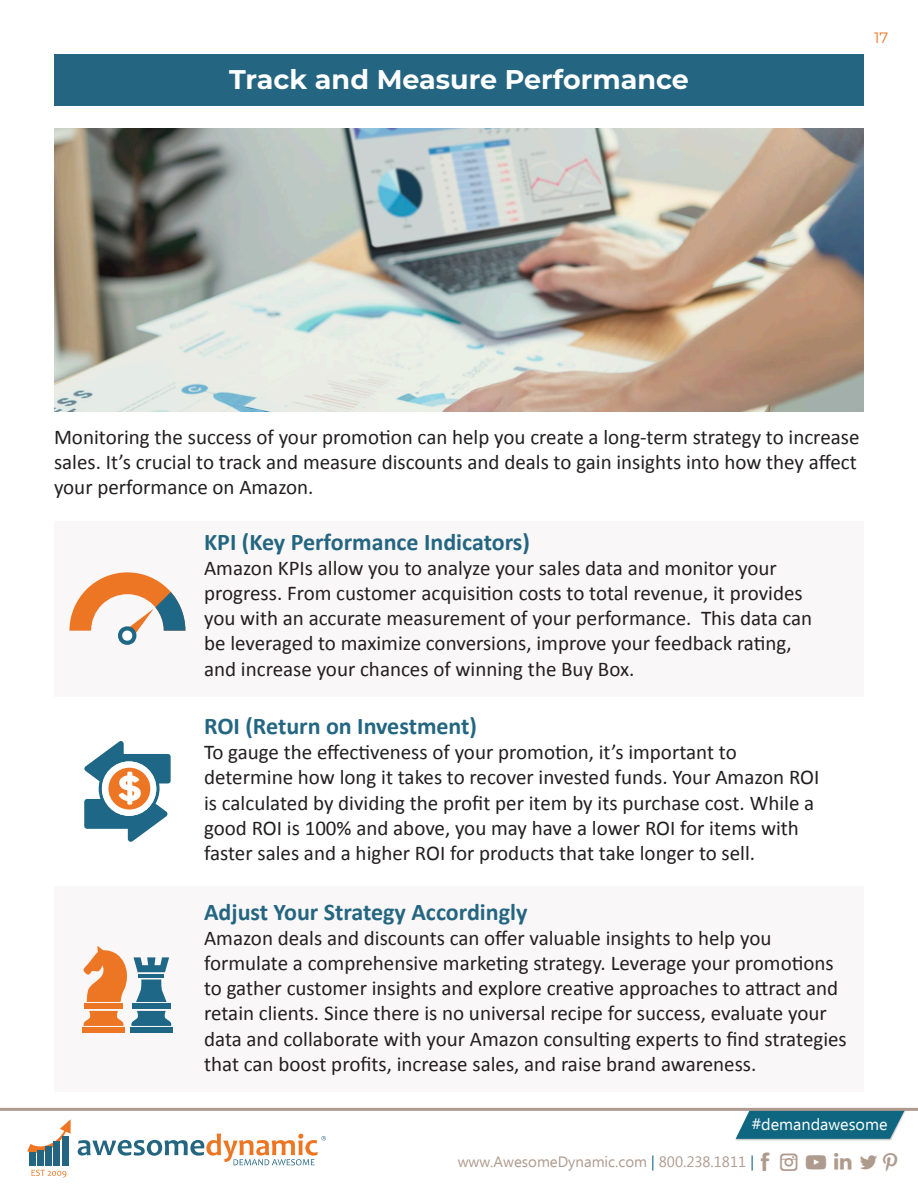
<style>
.page{position:relative;width:918px;height:1188px;background:#fff}
.page>*{position:absolute;margin:0;border:0;box-sizing:border-box;transform-origin:0 0}
.t1{font:700 27px "Montserrat";color:#fff}
.Paragraph_Style_1{font:700 24px "Calibri";color:#246681}
.Paragraph_Style_1-2{font:21px/25.2px "Calibri";color:#231f20}
.t2{font:21px "Sosa";color:#af9b8e}
.t3{font:16.2px "Ebrima";color:#fff}
.t4{font:15px "Ebrima";color:#af9b8e}
.t5{font:15px "Montserrat";color:#f57523}
.s1{color:#0f6681}
</style>
<div class="page">
<svg style="left:78px;top:1134px;width:248px;height:31px"></svg>
<svg style="left:27px;top:1119px;width:44px;height:34px"></svg>
<div style="left:29px;top:1153px;width:7px;height:13px;background:#246681"></div>
<div style="left:37px;top:1150px;width:7px;height:16px;background:#246681"></div>
<div style="left:46px;top:1146px;width:6px;height:20px;background:#246681"></div>
<div style="left:54px;top:1142px;width:6px;height:24px;background:#246681"></div>
<div style="left:62px;top:1136px;width:7px;height:30px;background:#246681"></div>
<svg style="left:31px;top:1170px;width:35px;height:7px"></svg>
<div style="left:736px;top:1110px;width:170px;height:30px;background:#231f20;opacity:.25"></div>
<svg style="left:736px;top:1111px;width:169px;height:28px;background:#23728b"></svg>
<hr style="left:0;top:1108px;width:918px;height:3px;background:#af9b8e">
<div style="left:54px;top:521px;width:810px;height:175px;background:#f9f7f7"></div>
<div style="left:54px;top:886px;width:810px;height:206px;background:#f9f7f7"></div>
<div style="left:54px;top:54px;width:810px;height:52px;background:#246681"></div>
<svg style="left:69px;top:572px;width:116px;height:73px"></svg>
<svg style="left:84px;top:741px;width:87px;height:101px"></svg>
<div style="left:130px;top:1028px;width:42px;height:5px;background:#1f6786"></div>
<div style="left:132px;top:1004px;width:38px;height:5px;background:#1f6786"></div>
<svg style="left:131px;top:1011px;width:41px;height:15px"></svg>
<div style="left:82px;top:1028px;width:43px;height:5px;background:#ed7625"></div>
<div style="left:84px;top:1004px;width:39px;height:5px;background:#ed7625"></div>
<svg style="left:83px;top:1011px;width:41px;height:15px"></svg>
<svg style="left:83px;top:946px;width:86px;height:56px"></svg>
<img style="left:54px;top:128px;width:810px;height:283px">
<p class="t1" style="left:229px;top:60px;width:461px">Track and Measure Performance</p>
<p class="t5" style="left:874px;top:27px;width:16px">17</p>
<p class="Paragraph_Style_1-2" style="left:54px;top:424px;width:807px">Monitoring the success of your promotion can help you create a long-term strategy to increase sales. It’s crucial to track and measure discounts and deals to gain insights into how they affect your performance on Amazon.</p>
<p class="Paragraph_Style_1" style="left:204px;top:525px;width:327px">KPI (Key Performance Indicators)</p>
<p class="Paragraph_Style_1-2" style="left:204px;top:555px;width:574px">Amazon KPIs allow you to analyze your sales data and monitor your</p>
<p class="Paragraph_Style_1-2" style="left:204px;top:580px;width:600px">progress. From customer acquisition costs to total revenue, it provides</p>
<p class="Paragraph_Style_1-2" style="left:204px;top:605px;width:610px">you with an accurate measurement of your performance. This data can</p>
<p class="Paragraph_Style_1-2" style="left:204px;top:630px;width:589px">be leveraged to maximize conversions, improve your feedback rating,</p>
<p class="Paragraph_Style_1-2" style="left:204px;top:655px;width:432px">and increase your chances of winning the Buy Box.</p>
<p class="Paragraph_Style_1" style="left:204px;top:709px;width:274px">ROI (Return on Investment)</p>
<p class="Paragraph_Style_1-2" style="left:204px;top:739px;width:534px">To gauge the effectiveness of your promotion, it’s important to</p>
<p class="Paragraph_Style_1-2" style="left:204px;top:764px;width:617px">determine how long it takes to recover invested funds. Your Amazon ROI</p>
<p class="Paragraph_Style_1-2" style="left:204px;top:789px;width:612px">is calculated by dividing the profit per item by its purchase cost. While a</p>
<p class="Paragraph_Style_1-2" style="left:204px;top:815px;width:596px">good ROI is 100% and above, you may have a lower ROI for items with</p>
<p class="Paragraph_Style_1-2" style="left:204px;top:840px;width:553px">faster sales and a higher ROI for products that take longer to sell.</p>
<p class="Paragraph_Style_1" style="left:204px;top:895px;width:325px">Adjust Your Strategy Accordingly</p>
<p class="Paragraph_Style_1-2" style="left:204px;top:925px;width:569px">Amazon deals and discounts can offer valuable insights to help you</p>
<p class="Paragraph_Style_1-2" style="left:204px;top:950px;width:644px">formulate a comprehensive marketing strategy. Leverage your promotions to gather customer insights and explore creative approaches to attract and retain clients. Since there is no universal recipe for success, evaluate your data and collaborate with your Amazon consulting experts to find strategies that can boost profits, increase sales, and raise brand awareness.</p>
<p class="t3" style="left:752px;top:1112px;width:137px">#demandawesome</p>
<p class="t2" style="left:755px;top:1152px;width:23px">v</p>
<p class="t4" style="left:458px;top:1151px;width:298px">www.AwesomeDynamic.com <span class="s1">|</span> 800.238.1811 <span class="s1">|</span></p>
</div>
